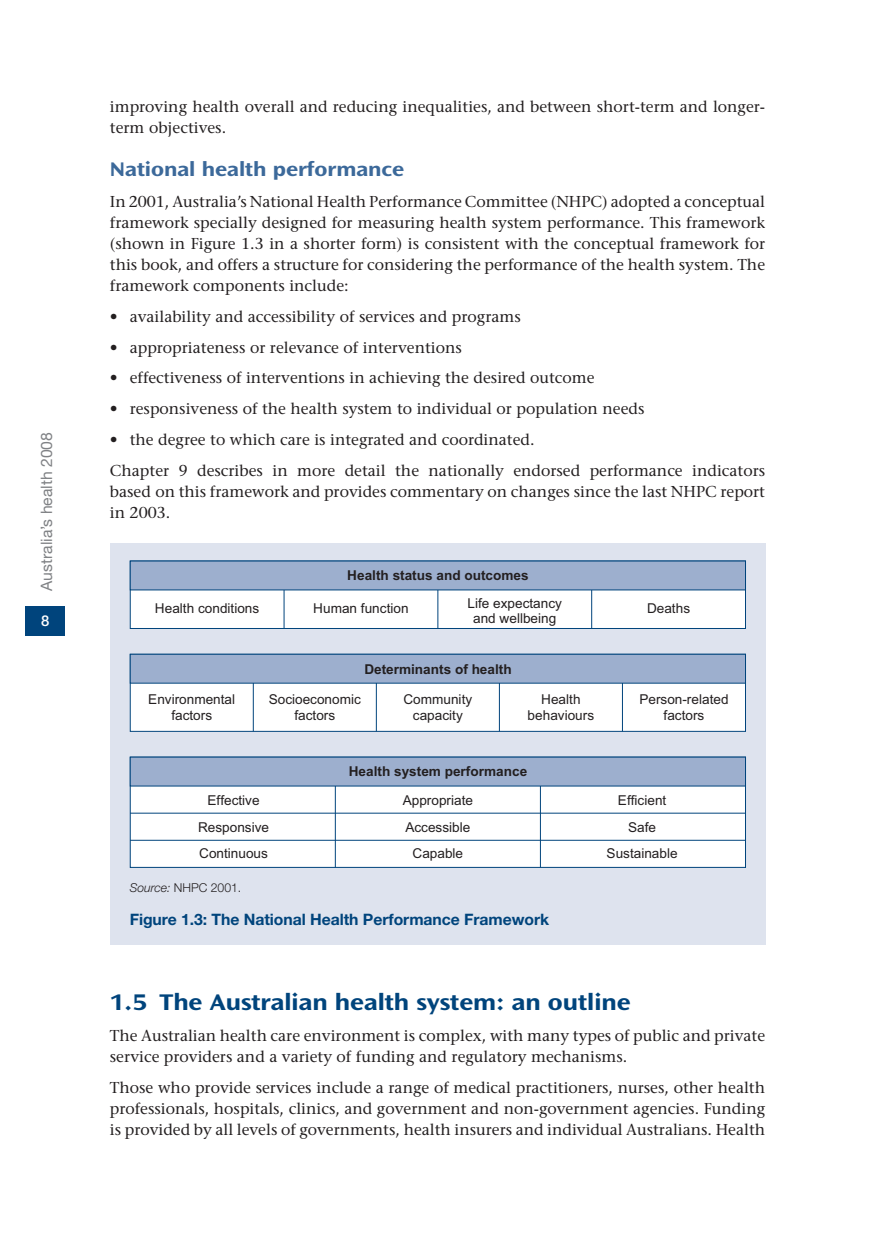
<style>
.page{position:relative;width:874px;height:1241px;background:#fff}
.page>*{position:absolute;margin:0;border:0;box-sizing:border-box;transform-origin:0 0}
.t1{font:23.62px "Ocean Sans MM";letter-spacing:-.005em;color:#00447c;scale:.95 1}
.t2{font:20.65px "Ocean Sans MM";letter-spacing:-.005em;color:#3c699a;scale:.95 1}
.t3{font:15.75px/21px "Stone Serif";color:#231f20}
.t4{font:700 15.75px "Helvetica Neue";letter-spacing:-.005em;color:#00447c}
.t5{font:15.75px "Helvetica Neue";color:#808285}
.t6{font:500 14.88px "Helvetica Neue";color:#fff}
.t7{font:13.65px/15.2px "Arial";color:#231f20;text-align:center}
.t8{font:700 13.65px "Arial";color:#231f20}
.t9{font:300 12.25px "Helvetica Neue";letter-spacing:-.005em;color:#231f20}
.s1{font-style:italic}
</style>
<div class="page">
<div style="left:25px;top:606px;width:40px;height:29px;background:#00447c"></div>
<div style="left:110px;top:543px;width:655px;height:401px;background:#dee3ee"></div>
<div style="left:130px;top:561px;width:615px;height:67px;background:#fff"></div>
<div style="left:130px;top:560px;width:615px;height:69px;border:1px solid #00447c"></div>
<hr style="left:283px;top:569px;width:1px;height:59px;background:#00447c">
<hr style="left:437px;top:569px;width:1px;height:59px;background:#00447c">
<hr style="left:591px;top:569px;width:1px;height:59px;background:#00447c">
<div style="left:130px;top:561px;width:615px;height:29px;background:#9dafce"></div>
<div style="left:130px;top:654px;width:615px;height:77px;background:#fff"></div>
<hr style="left:253px;top:672px;width:1px;height:59px;background:#00447c">
<hr style="left:376px;top:672px;width:1px;height:59px;background:#00447c">
<hr style="left:499px;top:672px;width:1px;height:59px;background:#00447c">
<hr style="left:622px;top:672px;width:1px;height:59px;background:#00447c">
<div style="left:130px;top:654px;width:615px;height:29px;background:#9dafce"></div>
<div style="left:130px;top:654px;width:615px;height:29px;border:1px solid #00447c"></div>
<div style="left:130px;top:757px;width:615px;height:110px;background:#fff"></div>
<div style="left:130px;top:756px;width:615px;height:112px;border:1px solid #00447c"></div>
<hr style="left:335px;top:779px;width:1px;height:88px;background:#00447c">
<hr style="left:540px;top:779px;width:1px;height:88px;background:#00447c">
<div style="left:130px;top:757px;width:615px;height:29px;background:#9dafce"></div>
<div style="left:130px;top:756px;width:615px;height:30px;border:1px solid #00447c"></div>
<hr style="left:130px;top:812px;width:615px;height:1px;background:#00447c">
<hr style="left:130px;top:840px;width:615px;height:1px;background:#00447c">
<p class="t5" style="left:41px;top:591px;width:160px;rotate:-90deg">Australia’s health 2008</p>
<p class="t6" style="left:41px;top:615px;width:10px">8</p>
<p class="t3" style="left:110px;top:98px;width:656px">improving health overall and reducing inequalities, and between short-term and longer&shy;term objectives.</p>
<h2 class="t2" style="left:110px;top:161px;width:311px">National health performance</h2>
<p class="t3" style="left:110px;top:192px;width:656px;text-align:justify">In 2001, Australia’s National Health Performance Committee (NHPC) adopted a conceptual framework specially designed for measuring health system performance. This framework (shown in Figure 1.3 in a shorter form) is consistent with the conceptual framework for this book, and offers a structure for considering the performance of the health system. The framework components include:</p>
<p class="t3" style="left:110px;top:307px;width:412px">• availability and accessibility of services and programs</p>
<p class="t3" style="left:110px;top:338px;width:353px">• appropriateness or relevance of interventions</p>
<p class="t3" style="left:110px;top:369px;width:486px">• effectiveness of interventions in achieving the desired outcome</p>
<p class="t3" style="left:110px;top:400px;width:536px">• responsiveness of the health system to individual or population needs</p>
<p class="t3" style="left:110px;top:426px;width:656px;line-height:31px">• the degree to which care is integrated and coordinated.<br>Chapter 9 describes in more detail the nationally endorsed performance indicators</p>
<p class="t3" style="left:110px;top:483px;width:656px">based on this framework and provides commentary on changes since the last NHPC report in 2003.</p>
<p class="t8" style="left:347px;top:570px;width:183px">Health status and outcomes</p>
<p class="t7" style="left:155px;top:602px;width:106px">Health conditions</p>
<p class="t7" style="left:313px;top:602px;width:97px">Human function</p>
<p class="t7" style="left:467px;top:597px;width:96px">Life expectancy and wellbeing</p>
<p class="t7" style="left:647px;top:602px;width:45px">Deaths</p>
<p class="t8" style="left:364px;top:663px;width:149px">Determinants of health</p>
<p class="t7" style="left:148px;top:693px;width:88px">Environmental factors</p>
<p class="t7" style="left:268px;top:693px;width:94px">Socioeconomic factors</p>
<p class="t7" style="left:403px;top:693px;width:70px">Community capacity</p>
<p class="t7" style="left:527px;top:693px;width:68px">Health behaviours</p>
<p class="t7" style="left:639px;top:693px;width:91px">Person-related factors</p>
<p class="t8" style="left:348px;top:766px;width:180px">Health system performance</p>
<p class="t7" style="left:198px;top:788px;width:73px;line-height:26.2px">Effective<br>Responsive<br>Continuous</p>
<p class="t7" style="left:402px;top:788px;width:72px;line-height:26.2px">Appropriate<br>Accessible<br>Capable</p>
<p class="t7" style="left:606px;top:788px;width:73px;line-height:26.2px">Efficient<br>Safe<br>Sustainable</p>
<p class="t9" style="left:130px;top:883px;width:113px"><span class="s1">Source:</span> NHPC 2001.</p>
<p class="t4" style="left:130px;top:913px;width:421px">Figure 1.3: The National Health Performance Framework</p>
<h1 class="t1" style="left:110px;top:993px;width:549px">1.5 The Australian health system: an outline</h1>
<p class="t3" style="left:110px;top:1027px;width:656px">The Australian health care environment is complex, with many types of public and private service providers and a variety of funding and regulatory mechanisms.</p>
<p class="t3" style="left:110px;top:1079px;width:656px;text-align:justify">Those who provide services include a range of medical practitioners, nurses, other health professionals, hospitals, clinics, and government and non-government agencies. Funding is provided by all levels of governments, health insurers and individual Australians. Health</p>
</div>
